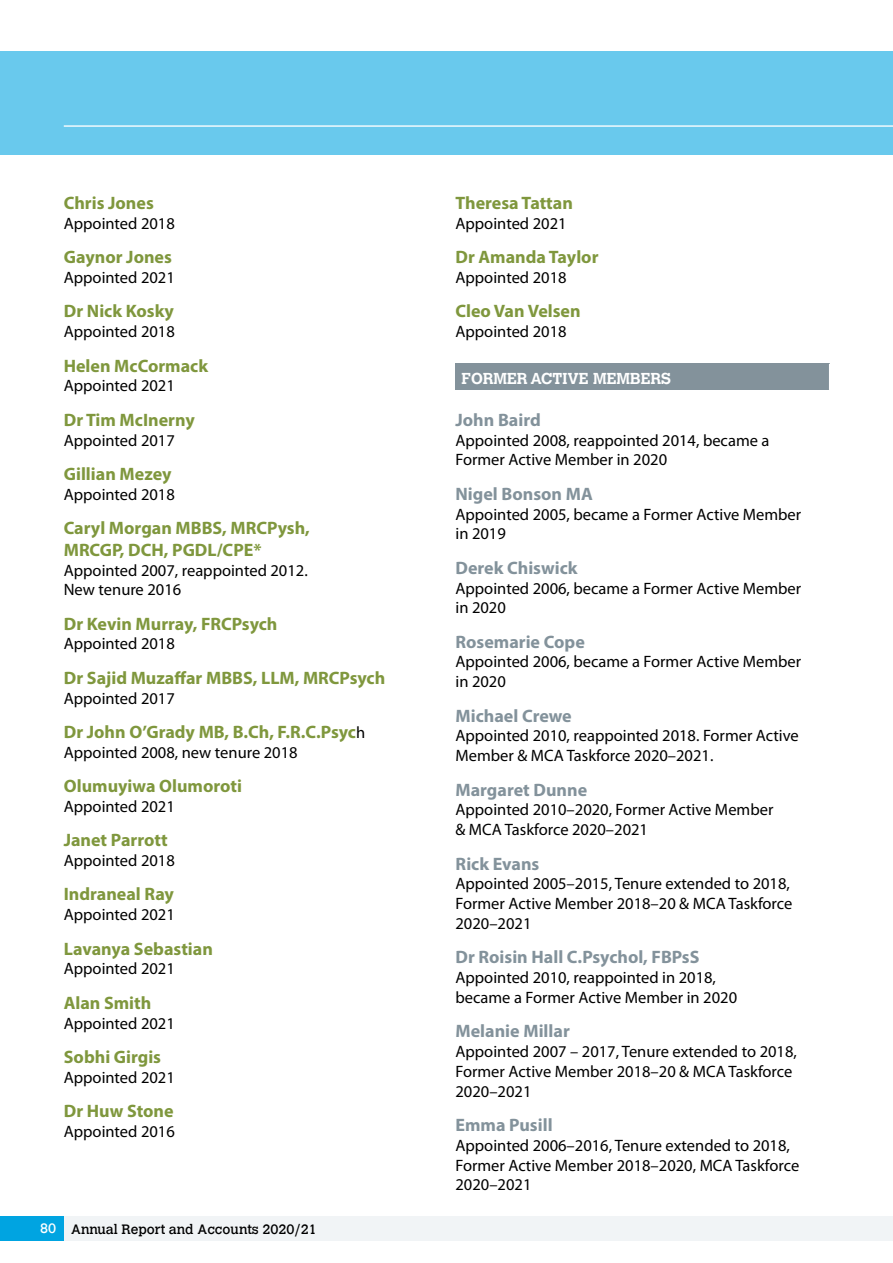
<style>
.page{position:relative;width:893px;height:1263px;background:#fff}
.page>*{position:absolute;margin:0;border:0;box-sizing:border-box;transform-origin:0 0}
.Name_Heading_Memeber{font:700 18px/21.6px "Myriad Pro";color:#7f973d}
.name_heading_-_grey{font:700 18px "Myriad Pro";color:#83929b}
.name_heading_-_grey-2{font:16.5px/19.8px "Myriad Pro";color:#000}
.Name_Heading_Memeber-2{font:16.5px/19.8px "Myriad Pro";color:#000}
.body_copy{font:700 15.75px "Calvert";color:#fff}
.t1{font:13.5px "Calvert";color:#000}
.s1{font-weight:400;font-size:16.5px;color:#000}
.s2{color:#fff}
</style>
<div class="page">
<div style="left:0;top:51px;width:893px;height:103px;background:#69c9ed"></div>
<hr style="left:64px;top:125px;width:829px;height:2px;background:#fff">
<div style="left:455px;top:364px;width:375px;height:26px;background:#83929b"></div>
<svg style="left:829px;top:364px;width:1px;height:26px"></svg>
<div style="left:0;top:1216px;width:893px;height:25px;background:#f1f4f6"></div>
<div style="left:0;top:1216px;width:64px;height:25px;background:#00a4e1"></div>
<p class="Name_Heading_Memeber" style="left:64px;top:192px;width:92px">Chris Jones</p>
<p class="Name_Heading_Memeber-2" style="left:64px;top:213px;width:113px">Appointed 2018</p>
<p class="Name_Heading_Memeber" style="left:64px;top:246px;width:110px">Gaynor Jones</p>
<p class="Name_Heading_Memeber-2" style="left:64px;top:267px;width:113px">Appointed 2021</p>
<p class="Name_Heading_Memeber" style="left:64px;top:300px;width:112px">Dr Nick Kosky</p>
<p class="Name_Heading_Memeber-2" style="left:64px;top:322px;width:113px">Appointed 2018</p>
<p class="Name_Heading_Memeber" style="left:64px;top:354px;width:146px">Helen McCormack</p>
<p class="Name_Heading_Memeber-2" style="left:64px;top:376px;width:113px">Appointed 2021</p>
<p class="Name_Heading_Memeber" style="left:64px;top:408px;width:132px">Dr Tim McInerny</p>
<p class="Name_Heading_Memeber-2" style="left:64px;top:430px;width:113px">Appointed 2017</p>
<p class="Name_Heading_Memeber" style="left:64px;top:462px;width:109px">Gillian Mezey</p>
<p class="Name_Heading_Memeber-2" style="left:64px;top:484px;width:113px">Appointed 2018</p>
<p class="Name_Heading_Memeber" style="left:64px;top:517px;width:248px">Caryl Morgan MBBS, MRCPysh,<br>MRCGP, DCH, PGDL/CPE*</p>
<p class="Name_Heading_Memeber-2" style="left:64px;top:560px;width:245px">Appointed 2007, reappointed 2012.<br>New tenure 2016</p>
<p class="Name_Heading_Memeber" style="left:64px;top:612px;width:215px">Dr Kevin Murray, FRCPsych</p>
<p class="Name_Heading_Memeber-2" style="left:64px;top:634px;width:113px">Appointed 2018</p>
<p class="Name_Heading_Memeber" style="left:64px;top:666px;width:323px">Dr Sajid Muzaffar MBBS, LLM, MRCPsych</p>
<p class="Name_Heading_Memeber-2" style="left:64px;top:688px;width:113px">Appointed 2017</p>
<p class="Name_Heading_Memeber" style="left:64px;top:720px;width:303px">Dr John O’Grady MB, B.Ch, F.R.C.Psyc<span class="s1">h</span></p>
<p class="Name_Heading_Memeber-2" style="left:64px;top:742px;width:235px">Appointed 2008, new tenure 2018</p>
<p class="Name_Heading_Memeber" style="left:64px;top:775px;width:180px">Olumuyiwa Olumoroti</p>
<p class="Name_Heading_Memeber-2" style="left:64px;top:796px;width:113px">Appointed 2021</p>
<p class="Name_Heading_Memeber" style="left:64px;top:829px;width:105px">Janet Parrott</p>
<p class="Name_Heading_Memeber-2" style="left:64px;top:850px;width:113px">Appointed 2018</p>
<p class="Name_Heading_Memeber" style="left:64px;top:883px;width:112px">Indraneal Ray</p>
<p class="Name_Heading_Memeber-2" style="left:64px;top:904px;width:113px">Appointed 2021</p>
<p class="Name_Heading_Memeber" style="left:64px;top:937px;width:151px">Lavanya Sebastian</p>
<p class="Name_Heading_Memeber-2" style="left:64px;top:959px;width:113px">Appointed 2021</p>
<p class="Name_Heading_Memeber" style="left:64px;top:991px;width:89px">Alan Smith</p>
<p class="Name_Heading_Memeber-2" style="left:64px;top:1013px;width:113px">Appointed 2021</p>
<p class="Name_Heading_Memeber" style="left:64px;top:1045px;width:99px">Sobhi Girgis</p>
<p class="Name_Heading_Memeber-2" style="left:64px;top:1067px;width:113px">Appointed 2021</p>
<p class="Name_Heading_Memeber" style="left:64px;top:1100px;width:111px">Dr Huw Stone</p>
<p class="Name_Heading_Memeber-2" style="left:64px;top:1121px;width:113px">Appointed 2016</p>
<p class="t1" style="left:40px;top:1221px;width:278px"><span class="s2">80</span> Annual Report and Accounts 2020/21</p>
<p class="Name_Heading_Memeber" style="left:455px;top:192px;width:119px">Theresa Tattan</p>
<p class="Name_Heading_Memeber-2" style="left:455px;top:213px;width:113px">Appointed 2021</p>
<p class="Name_Heading_Memeber" style="left:455px;top:246px;width:145px">Dr Amanda Taylor</p>
<p class="Name_Heading_Memeber-2" style="left:455px;top:267px;width:113px">Appointed 2018</p>
<p class="Name_Heading_Memeber" style="left:455px;top:300px;width:127px">Cleo Van Velsen</p>
<p class="Name_Heading_Memeber-2" style="left:455px;top:322px;width:113px">Appointed 2018</p>
<p class="body_copy" style="left:461px;top:368px;width:211px">FORMER ACTIVE MEMBERS</p>
<p class="name_heading_-_grey" style="left:455px;top:408px;width:87px">John Baird</p>
<p class="name_heading_-_grey-2" style="left:455px;top:430px;width:315px">Appointed 2008, reappointed 2014, became a<br>Former Active Member in 2020</p>
<p class="name_heading_-_grey" style="left:455px;top:482px;width:139px">Nigel Bonson MA</p>
<p class="name_heading_-_grey-2" style="left:455px;top:504px;width:347px">Appointed 2005, became a Former Active Member in 2019</p>
<p class="name_heading_-_grey" style="left:455px;top:556px;width:124px">Derek Chiswick</p>
<p class="name_heading_-_grey-2" style="left:455px;top:578px;width:347px">Appointed 2006, became a Former Active Member in 2020</p>
<p class="name_heading_-_grey" style="left:455px;top:630px;width:131px">Rosemarie Cope</p>
<p class="name_heading_-_grey-2" style="left:455px;top:652px;width:347px">Appointed 2006, became a Former Active Member in 2020</p>
<p class="name_heading_-_grey" style="left:455px;top:704px;width:118px">Michael Crewe</p>
<p class="name_heading_-_grey-2" style="left:455px;top:726px;width:345px">Appointed 2010, reappointed 2018. Former Active<br>Member &amp; MCA Taskforce 2020–2021.</p>
<p class="name_heading_-_grey" style="left:455px;top:778px;width:133px">Margaret Dunne</p>
<p class="name_heading_-_grey-2" style="left:455px;top:800px;width:319px">Appointed 2010–2020, Former Active Member &amp; MCA Taskforce 2020–2021</p>
<p class="name_heading_-_grey" style="left:455px;top:852px;width:85px">Rick Evans</p>
<p class="name_heading_-_grey-2" style="left:455px;top:874px;width:338px">Appointed 2005–2015, Tenure extended to 2018,<br>Former Active Member 2018–20 &amp; MCA Taskforce<br>2020–2021</p>
<p class="name_heading_-_grey" style="left:455px;top:945px;width:245px">Dr Roisin Hall C.Psychol, FBPsS</p>
<p class="name_heading_-_grey-2" style="left:455px;top:967px;width:283px">Appointed 2010, reappointed in 2018, became a Former Active Member in 2020</p>
<p class="name_heading_-_grey" style="left:455px;top:1019px;width:116px">Melanie Millar</p>
<p class="name_heading_-_grey-2" style="left:455px;top:1041px;width:343px">Appointed 2007 – 2017, Tenure extended to 2018,<br>Former Active Member 2018–20 &amp; MCA Taskforce<br>2020–2021</p>
<p class="name_heading_-_grey" style="left:455px;top:1113px;width:99px">Emma Pusill</p>
<p class="name_heading_-_grey-2" style="left:455px;top:1135px;width:345px">Appointed 2006–2016, Tenure extended to 2018,<br>Former Active Member 2018–2020, MCA Taskforce<br>2020–2021</p>
</div>
